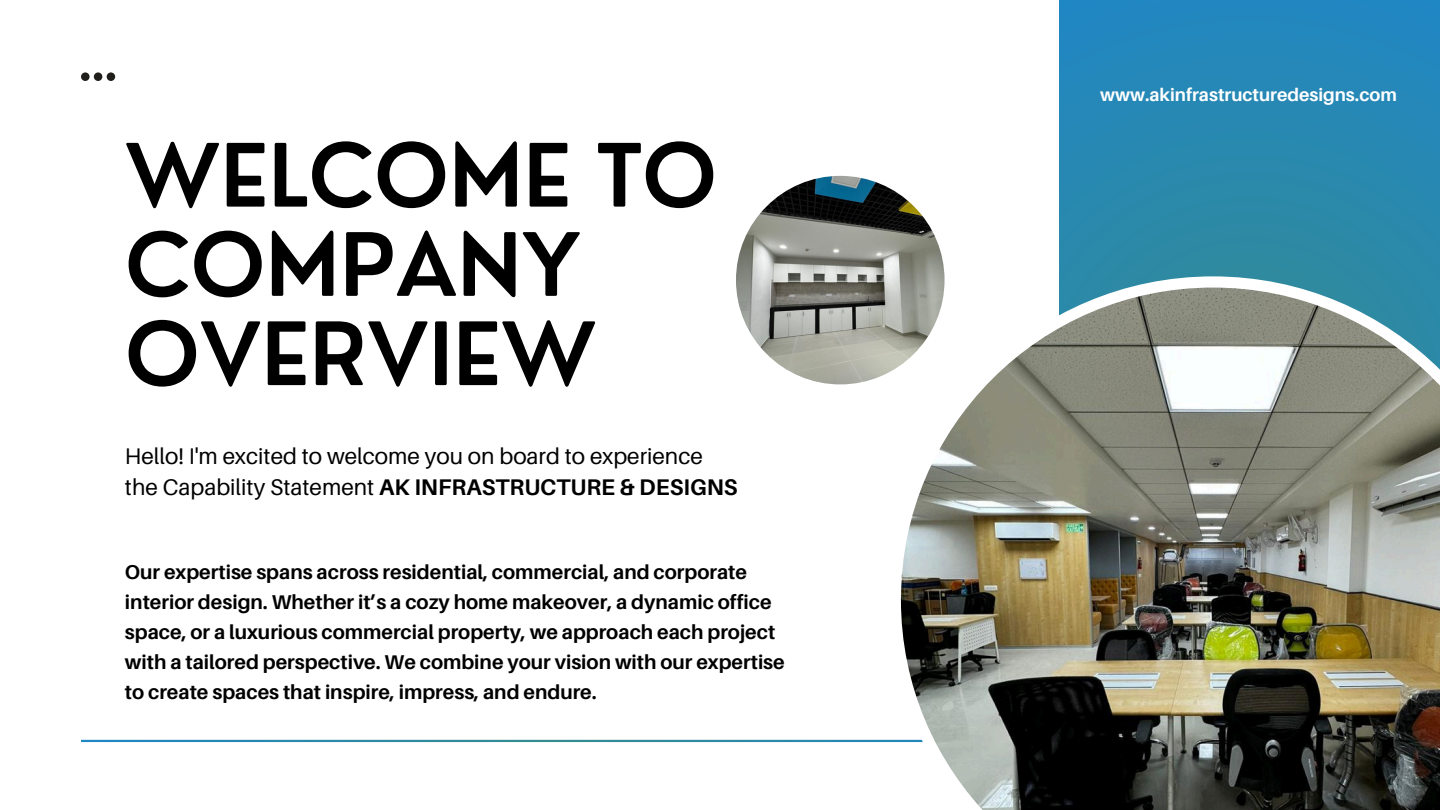
<style>
.page{position:relative;width:1440px;height:810px;background:#fff}
.page>*{position:absolute;margin:0;border:0;box-sizing:border-box;transform-origin:0 0}
.t1{font:600 85px/89.2px "Nourd";color:#000}
.t2{font:22.6px/31.4px "Aileron";color:#000}
.t3{font:700 20px/30px "Aileron";color:#000}
.t4{font:700 18px "Aileron";color:#fff}
.s1{font-weight:700}
</style>
<div class="page">
<svg style="left:1059px;top:0;width:381px;height:276px;background:#2788b2"></svg>
<svg style="left:890px;top:276px;width:550px;height:467px"></svg>
<img style="left:901px;top:288px;width:539px;height:522px">
<div style="left:727px;top:167px;width:226px;height:226px;background:#fff;border-radius:50%"></div>
<img style="left:736px;top:176px;width:209px;height:208px;border-radius:50%">
<svg style="left:81px;top:72px;width:34px;height:9px"></svg>
<p class="t1" style="left:125px;top:130px;width:593px">WELCOME TO<br>COMPANY<br>OVERVIEW</p>
<p class="t2" style="left:125px;top:440px;width:614px">Hello! I'm excited to welcome you on board to experience the Capability Statement <span class="s1">AK INFRASTRUCTURE &amp; DESIGNS</span></p>
<h2 class="t3" style="left:125px;top:556px;width:661px">Our expertise spans across residential, commercial, and corporate interior design. Whether it’s a cozy home makeover, a dynamic office space, or a luxurious commercial property, we approach each project with a tailored perspective. We combine your vision with our expertise to create spaces that inspire, impress, and endure.</h2>
<h1 class="t4" style="left:1100px;top:83px;width:298px">www.akinfrastructuredesigns.com</h1>
</div>
